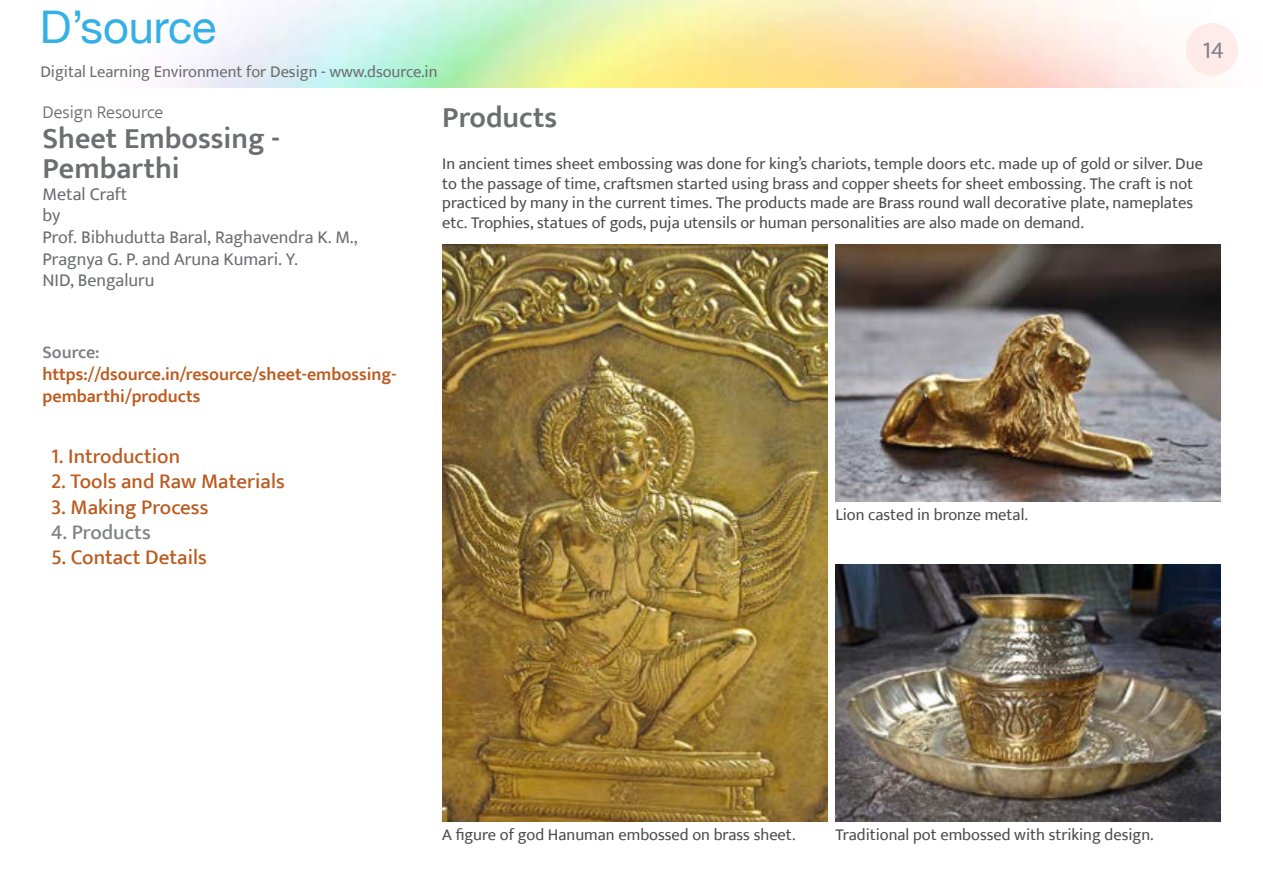
<style>
.page{position:relative;width:1263px;height:893px;background:#fff}
.page>*{position:absolute;margin:0;border:0;box-sizing:border-box;transform-origin:0 0}
.t1{font:45px "Helvetica Neue";color:#33b0e5}
.t2{font:600 30px/30px "Ek Mukta";color:#6d6e71}
.t3{font:24px "Ek Mukta";color:#808285}
.t4{font:500 21px "Ek Mukta";color:#bb5c20}
.t5{font:500 21px "Ek Mukta";color:#808285}
.t6{font:18px/21.6px "Ek Mukta";color:#6d6e71}
.t7{font:600 18px/21.6px "Ek Mukta";color:#bb5c20}
.t8{font:300 18px "Ek Mukta";color:#6d6e71}
.t9{font:600 18px "Ek Mukta";color:#808285}
.t10{font:16.5px/19.8px "Ek Mukta";color:#4d4d4f}
.t11{font:16.5px "Ek Mukta";color:#6d6e71}
</style>
<div class="page">
<div style="left:1186px;top:23px;width:52px;height:52px;background:#feebea;border-radius:50%"></div>
<img style="left:442px;top:244px;width:385px;height:577px">
<img style="left:835px;top:564px;width:385px;height:257px">
<img style="left:835px;top:244px;width:385px;height:257px">
<h1 class="t1" style="left:40px;top:0;width:178px">D’source</h1>
<p class="t11" style="left:40px;top:62px;width:399px">Digital Learning Environment for Design - www.dsource.in</p>
<h3 class="t3" style="left:1202px;top:35px;width:23px">14</h3>
<p class="t8" style="left:43px;top:101px;width:122px">Design Resource</p>
<h2 class="t2" style="left:43px;top:123px;width:239px">Sheet Embossing -<br>Pembarthi</h2>
<p class="t6" style="left:43px;top:183px;width:316px">Metal Craft<br>by<br>Prof. Bibhudutta Baral, Raghavendra K. M.,<br>Pragnya G. P. and Aruna Kumari. Y.<br>NID, Bengaluru</p>
<p class="t9" style="left:43px;top:342px;width:59px">Source:</p>
<p class="t7" style="left:43px;top:363px;width:355px">https://dsource.in/resource/sheet-embossing&shy;pembarthi/products</p>
<p class="t4" style="left:51px;top:444px;width:131px">1. Introduction</p>
<p class="t4" style="left:51px;top:469px;width:235px">2. Tools and Raw Materials</p>
<p class="t4" style="left:51px;top:494px;width:159px">3. Making Process</p>
<p class="t5" style="left:51px;top:519px;width:101px">4. Products</p>
<p class="t4" style="left:51px;top:544px;width:157px">5. Contact Details</p>
<h2 class="t2" style="left:442px;top:102px;width:116px">Products</h2>
<p class="t10" style="left:442px;top:153px;width:762px">In ancient times sheet embossing was done for king’s chariots, temple doors etc. made up of gold or silver. Due to the passage of time, craftsmen started using brass and copper sheets for sheet embossing. The craft is not practiced by many in the current times. The products made are Brass round wall decorative plate, nameplates etc. Trophies, statues of gods, puja utensils or human personalities are also made on demand.</p>
<p class="t10" style="left:835px;top:504px;width:194px">Lion casted in bronze metal.</p>
<p class="t10" style="left:442px;top:824px;width:355px">A figure of god Hanuman embossed on brass sheet.</p>
<p class="t10" style="left:835px;top:824px;width:320px">Traditional pot embossed with striking design.</p>
</div>
